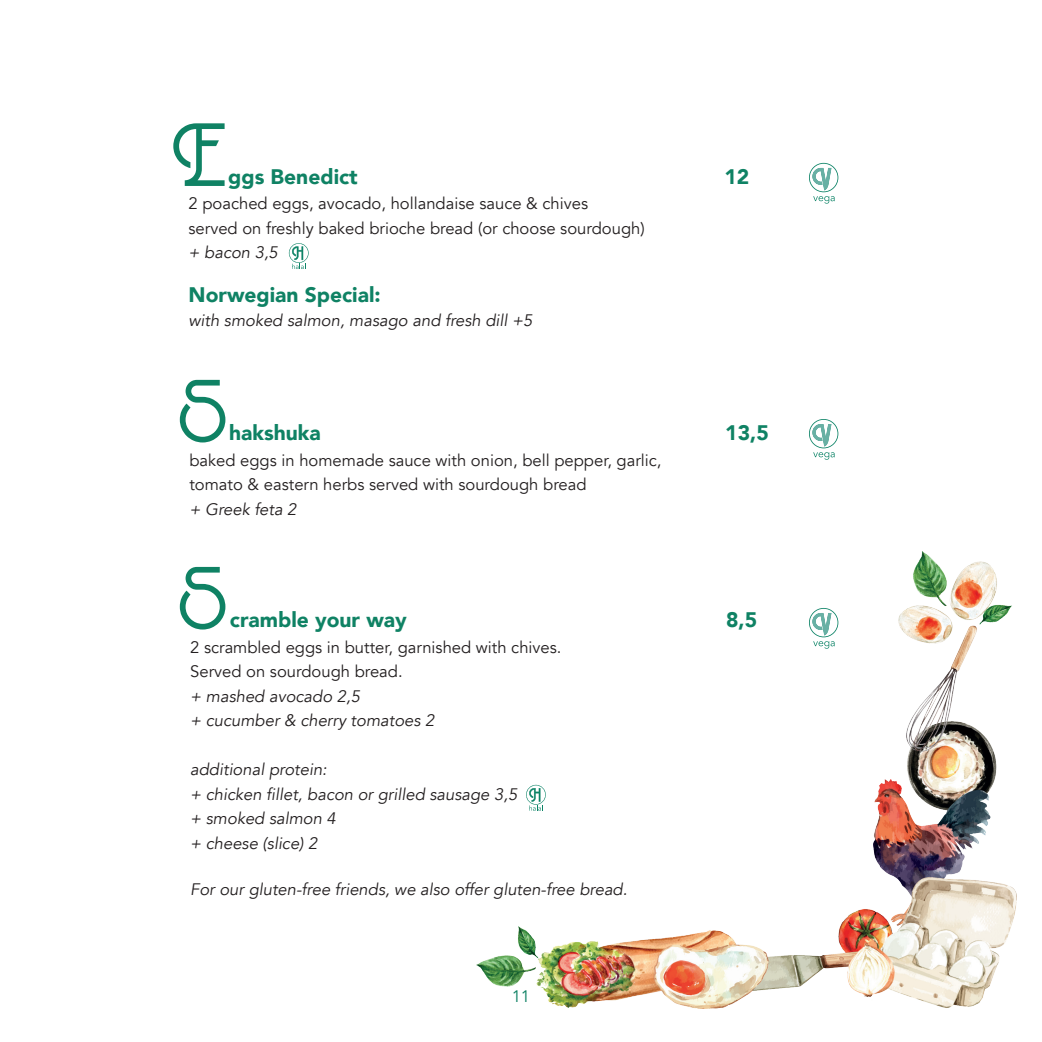
<style>
.page{position:relative;width:1042px;height:1042px;background:#fff}
.page>*{position:absolute;margin:0;border:0;box-sizing:border-box;transform-origin:0 0}
.t1{font:78.75px "Broadway";color:#0f8264}
.t2{font:900 21px "Avenir";color:#0f8264}
.t3{font:16.62px/24.5px "Avenir";color:#231f20}
.t4{font:italic 16.62px/24.5px "Avenir";color:#231f20}
.t5{font:16.62px "Avenir";color:#0f8264}
.s1{font-style:italic}
</style>
<div class="page">
<img style="left:476px;top:551px;width:540px;height:457px">
<svg style="left:809px;top:419px;width:29px;height:41px"></svg>
<svg style="left:809px;top:163px;width:29px;height:41px"></svg>
<svg style="left:289px;top:243px;width:20px;height:26px"></svg>
<svg style="left:526px;top:785px;width:20px;height:26px"></svg>
<svg style="left:809px;top:608px;width:29px;height:41px"></svg>
<p class="t1" style="left:172px;top:101px;width:56px">E</p>
<p class="t2" style="left:228px;top:159px;width:131px">ggs Benedict</p>
<p class="t2" style="left:724px;top:159px;width:26px">12</p>
<p class="t3" style="left:189px;top:191px;width:458px">2 poached eggs, avocado, hollandaise sauce &amp; chives<br>served on freshly baked brioche bread (or choose sourdough)</p>
<p class="t4" style="left:189px;top:240px;width:91px">+ bacon 3,5</p>
<p class="t2" style="left:189px;top:277px;width:194px">Norwegian Special:</p>
<p class="t4" style="left:189px;top:309px;width:345px">with smoked salmon, masago and fresh dill +5</p>
<p class="t1" style="left:178px;top:357px;width:50px">S</p>
<p class="t3" style="left:189px;top:448px;width:474px">baked eggs in homemade sauce with onion, bell pepper, garlic, tomato &amp; eastern herbs served with sourdough bread<br><span class="s1">+ Greek feta 2</span></p>
<p class="t2" style="left:229px;top:415px;width:93px">hakshuka</p>
<p class="t2" style="left:725px;top:415px;width:45px">13,5</p>
<p class="t1" style="left:178px;top:544px;width:50px">S</p>
<p class="t2" style="left:230px;top:601px;width:178px">cramble your way</p>
<p class="t2" style="left:726px;top:601px;width:33px">8,5</p>
<p class="t3" style="left:190px;top:635px;width:373px">2 scrambled eggs in butter, garnished with chives.<br>Served on sourdough bread.<br><span class="s1">+ mashed avocado 2,5</span></p>
<p class="t4" style="left:190px;top:708px;width:246px">+ cucumber &amp; cherry tomatoes 2</p>
<p class="t4" style="left:190px;top:757px;width:138px">additional protein:</p>
<p class="t4" style="left:190px;top:782px;width:328px">+ chicken fillet, bacon or grilled sausage 3,5</p>
<p class="t4" style="left:190px;top:806px;width:147px">+ smoked salmon 4 + cheese (slice) 2</p>
<p class="t4" style="left:190px;top:877px;width:439px">For our gluten-free friends, we also offer gluten-free bread.</p>
<p class="t5" style="left:512px;top:987px;width:20px">11</p>
</div>
